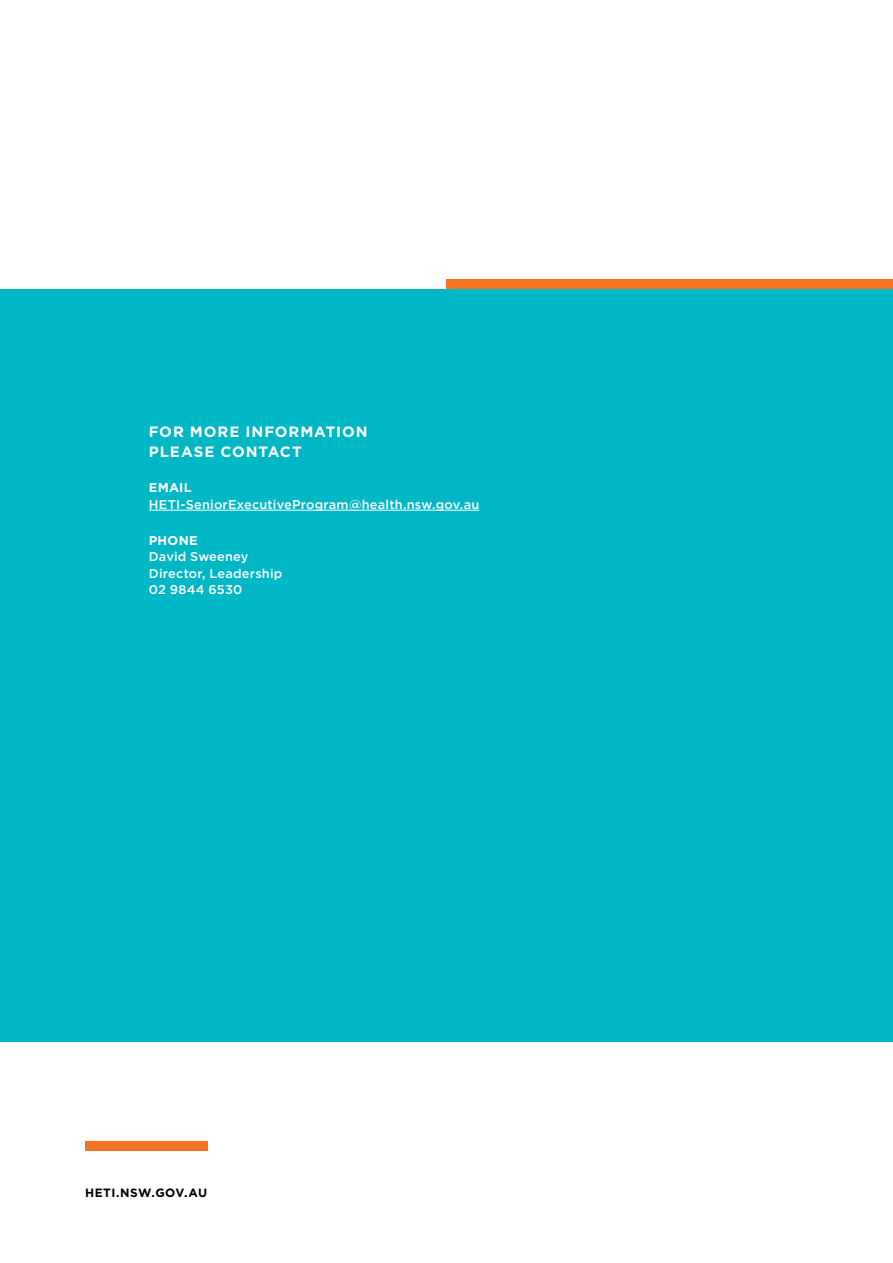
<style>
.page{position:relative;width:893px;height:1263px;background:#fff}
.page>*{position:absolute;margin:0;border:0;box-sizing:border-box;transform-origin:0 0}
.t1{font:700 15px/19.5px "Gotham";letter-spacing:.065em;color:#fff}
.t2{font:500 12.75px/16.5px "Gotham";letter-spacing:.015em;color:#fff}
.t3{font:700 12.75px "Gotham";letter-spacing:.02em;color:#fff}
.t4{font:700 12px "Gotham";letter-spacing:.035em;color:#000}
</style>
<div class="page">
<div style="left:0;top:289px;width:893px;height:753px;background:#00b7c5"></div>
<div style="left:446px;top:280px;width:447px;height:9px;background:#f47421"></div>
<div style="left:85px;top:1141px;width:122px;height:9px;background:#f47421"></div>
<hr style="left:149px;top:510px;width:330px;height:1px;background:#fff">
<p class="t1" style="left:149px;top:422px;width:220px">FOR MORE INFORMATION<br>PLEASE CONTACT</p>
<p class="t3" style="left:149px;top:479px;width:44px">EMAIL</p>
<p class="t2" style="left:149px;top:496px;width:332px">HETI-SeniorExecutiveProgram@health.nsw.gov.au</p>
<p class="t3" style="left:149px;top:531px;width:50px">PHONE</p>
<p class="t2" style="left:149px;top:548px;width:135px">David Sweeney<br>Director, Leadership<br>02 9844 6530</p>
<p class="t4" style="left:85px;top:1184px;width:124px">HETI.NSW.GOV.AU</p>
</div>
